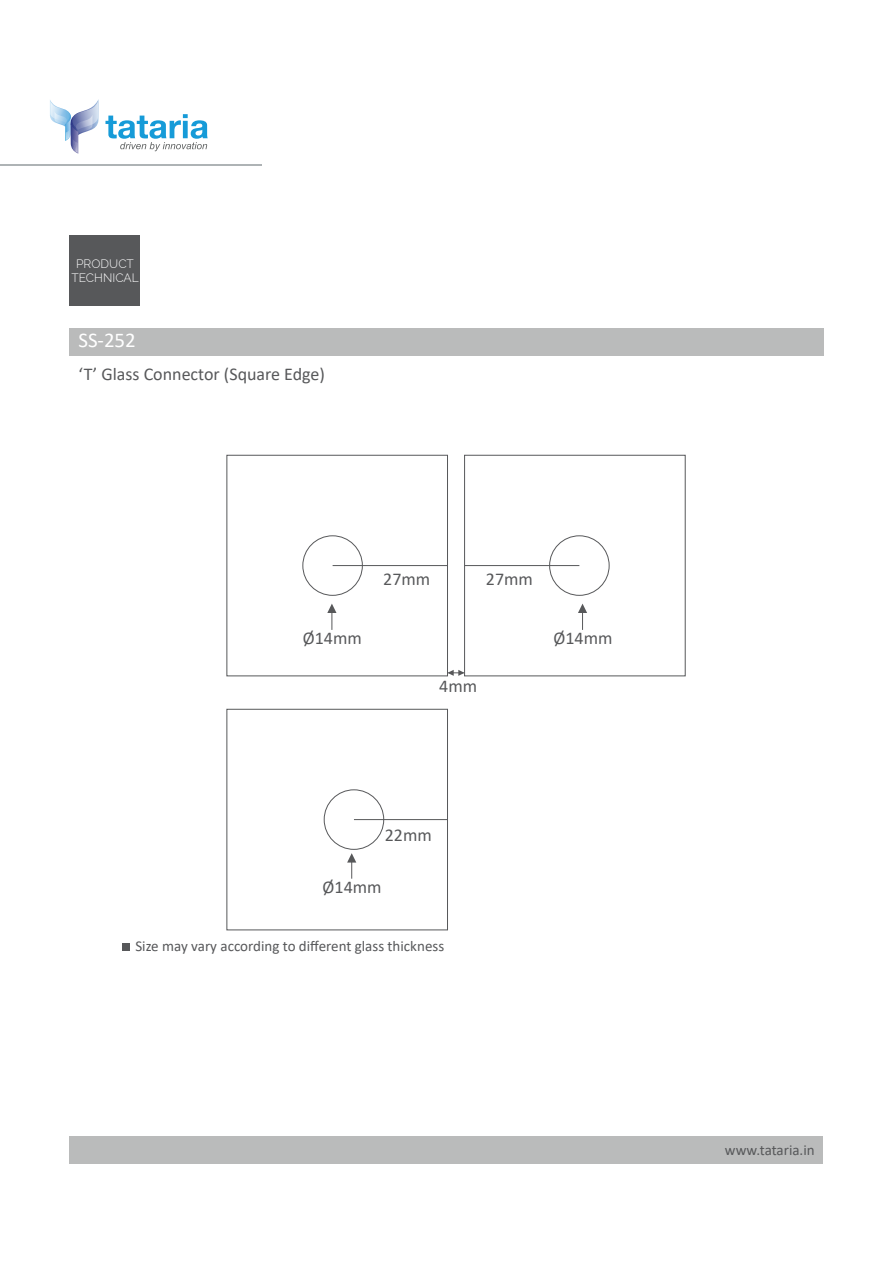
<style>
.page{position:relative;width:893px;height:1263px;background:#fff}
.page>*{position:absolute;margin:0;border:0;box-sizing:border-box;transform-origin:0 0}
.t1{font:21px "Calibri";color:#fff}
.t2{font:18px "Calibri";color:#57585a}
.t3{font:15px "Calibri";color:#57585a}
.t4{font:300 12px/14.4px "Raleway";color:#fff;text-align:center}
</style>
<div class="page">
<div style="left:302px;top:535px;width:61px;height:61px;border:1px solid #57585a;border-radius:50%"></div>
<hr style="left:333px;top:565px;width:114px;height:1px;background:#57585a">
<div style="left:226px;top:455px;width:222px;height:221px;border:1px solid #57585a"></div>
<div style="left:324px;top:789px;width:60px;height:61px;border:1px solid #57585a;border-radius:50%"></div>
<hr style="left:354px;top:819px;width:93px;height:1px;background:#57585a">
<div style="left:226px;top:709px;width:222px;height:221px;border:1px solid #57585a"></div>
<div style="left:549px;top:535px;width:60px;height:61px;border:1px solid #57585a;border-radius:50%"></div>
<hr style="left:465px;top:565px;width:114px;height:1px;background:#57585a">
<div style="left:464px;top:455px;width:222px;height:221px;border:1px solid #57585a"></div>
<div style="left:70px;top:328px;width:754px;height:28px;background:#babbbb"></div>
<div style="left:70px;top:1136px;width:753px;height:28px;background:#babbbb"></div>
<svg style="left:50px;top:100px;width:48px;height:54px"></svg>
<svg style="left:105px;top:114px;width:103px;height:37px"></svg>
<hr style="left:0;top:164px;width:262px;height:2px;background:#aeb3b5">
<div style="left:70px;top:235px;width:70px;height:71px;background:#57585a"></div>
<svg style="left:327px;top:604px;width:9px;height:26px"></svg>
<svg style="left:447px;top:670px;width:17px;height:6px"></svg>
<svg style="left:578px;top:604px;width:9px;height:26px"></svg>
<svg style="left:347px;top:853px;width:9px;height:26px"></svg>
<div style="left:123px;top:943px;width:7px;height:7px;background:#57585a"></div>
<p class="t4" style="left:71px;top:256px;width:69px">PRODUCT<br>TECHNICAL</p>
<p class="t1" style="left:78px;top:326px;width:59px">SS-252</p>
<p class="t2" style="left:78px;top:361px;width:248px">‘T’ Glass Connector (Square Edge)</p>
<p class="t2" style="left:303px;top:625px;width:60px">Ø14mm</p>
<p class="t2" style="left:383px;top:566px;width:49px">27mm</p>
<p class="t2" style="left:486px;top:566px;width:49px">27mm</p>
<p class="t2" style="left:439px;top:673px;width:39px">4mm</p>
<p class="t2" style="left:553px;top:625px;width:60px">Ø14mm</p>
<p class="t2" style="left:385px;top:822px;width:49px">22mm</p>
<p class="t2" style="left:323px;top:874px;width:60px">Ø14mm</p>
<p class="t3" style="left:135px;top:935px;width:310px">Size may vary according to different glass thickness</p>
<p class="t3" style="left:725px;top:1139px;width:91px">www.tataria.in</p>
</div>
